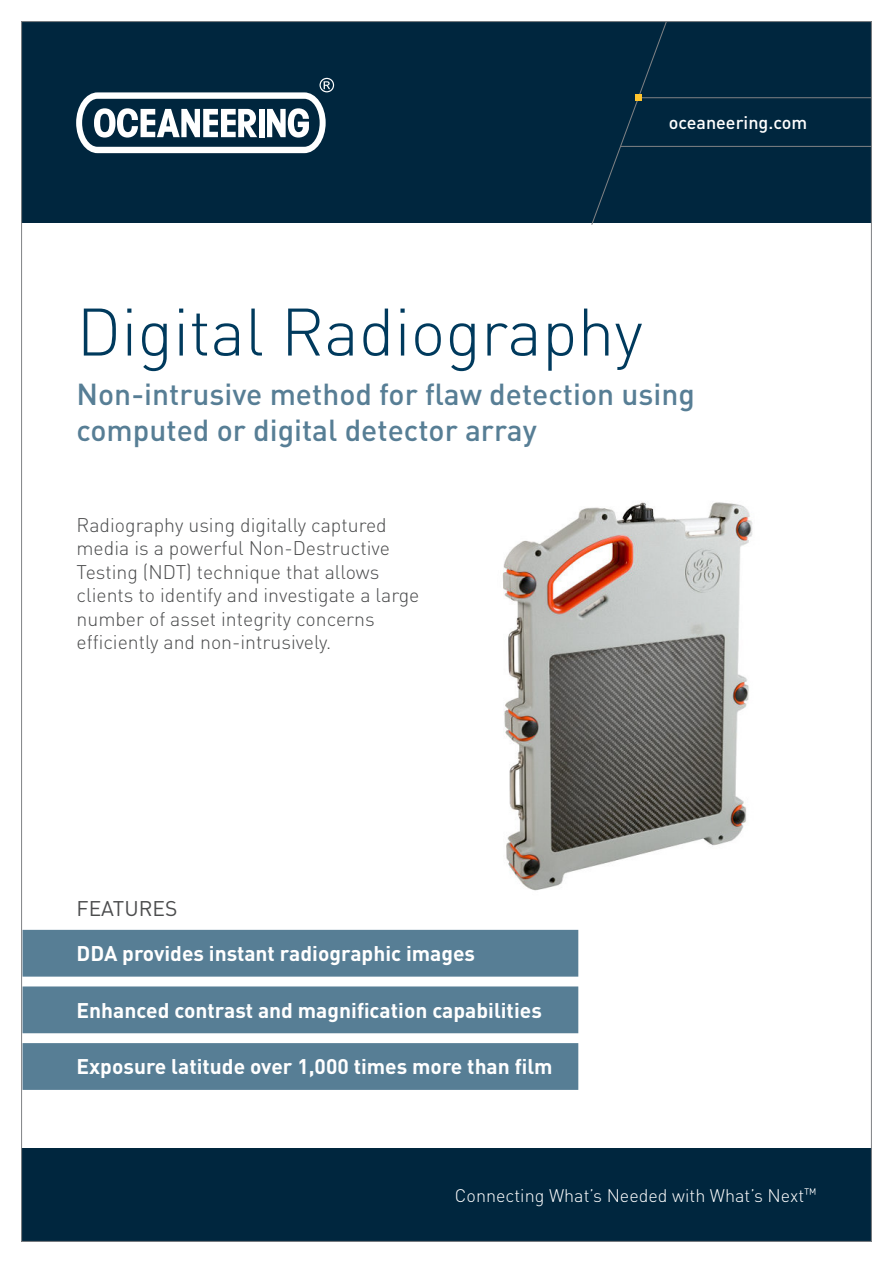
<style>
.page{position:relative;width:893px;height:1263px;background:#fff}
.page>*{position:absolute;margin:0;border:0;box-sizing:border-box;transform-origin:0 0}
.Heading{font:300 66px "DIN";color:#003a5d}
.Subheading{font:500 30px/36px "DIN";color:#577e95}
.Features{font:700 21px "DIN";color:#fff}
.Features_Heading{font:21px "DIN";color:#4b4c4d}
.Ingress{font:300 19.5px/23.4px "DIN";color:#4b4c4d}
.t1{font:300 18px "DIN";color:#fff}
.Oceaneering_com__tag{font:500 18px "DIN";color:#fff}
</style>
<div class="page">
<div style="left:21px;top:21px;width:850px;height:202px;background:#00263e"></div>
<div style="left:21px;top:1148px;width:851px;height:94px;background:#00263e"></div>
<svg style="left:76px;top:78px;width:258px;height:75px"></svg>
<div style="left:259px;top:109px;width:6px;height:28px;background:#fff"></div>
<svg style="left:591px;top:23px;width:76px;height:202px"></svg>
<hr style="left:639px;top:97px;width:233px;height:1px;background:#808285">
<hr style="left:621px;top:146px;width:251px;height:1px;background:#808285">
<div style="left:635px;top:95px;width:7px;height:6px;background:#ffc52d"></div>
<div style="left:23px;top:930px;width:555px;height:47px;background:#577e95"></div>
<div style="left:23px;top:986px;width:555px;height:47px;background:#577e95"></div>
<div style="left:23px;top:1043px;width:555px;height:47px;background:#577e95"></div>
<img style="left:502px;top:502px;width:251px;height:389px">
<p class="Oceaneering_com__tag" style="left:669px;top:111px;width:140px">oceaneering.com</p>
<p class="Heading" style="left:77px;top:289px;width:568px">Digital Radiography</p>
<p class="Subheading" style="left:77px;top:375px;width:620px">Non-intrusive method for flaw detection using computed or digital detector array</p>
<p class="Ingress" style="left:77px;top:513px;width:344px">Radiography using digitally captured media is a powerful Non-Destructive Testing (NDT) technique that allows clients to identify and investigate a large number of asset integrity concerns efficiently and non-intrusively.</p>
<p class="Features_Heading" style="left:77px;top:894px;width:102px">FEATURES</p>
<p class="Features" style="left:77px;top:940px;width:400px">DDA provides instant radiographic images</p>
<p class="Features" style="left:77px;top:996px;width:467px">Enhanced contrast and magnification capabilities</p>
<p class="Features" style="left:77px;top:1053px;width:478px">Exposure latitude over 1,000 times more than film</p>
<p class="t1" style="left:455px;top:1184px;width:363px">Connecting What’s Needed with What’s Next<sup>™</sup></p>
</div>
